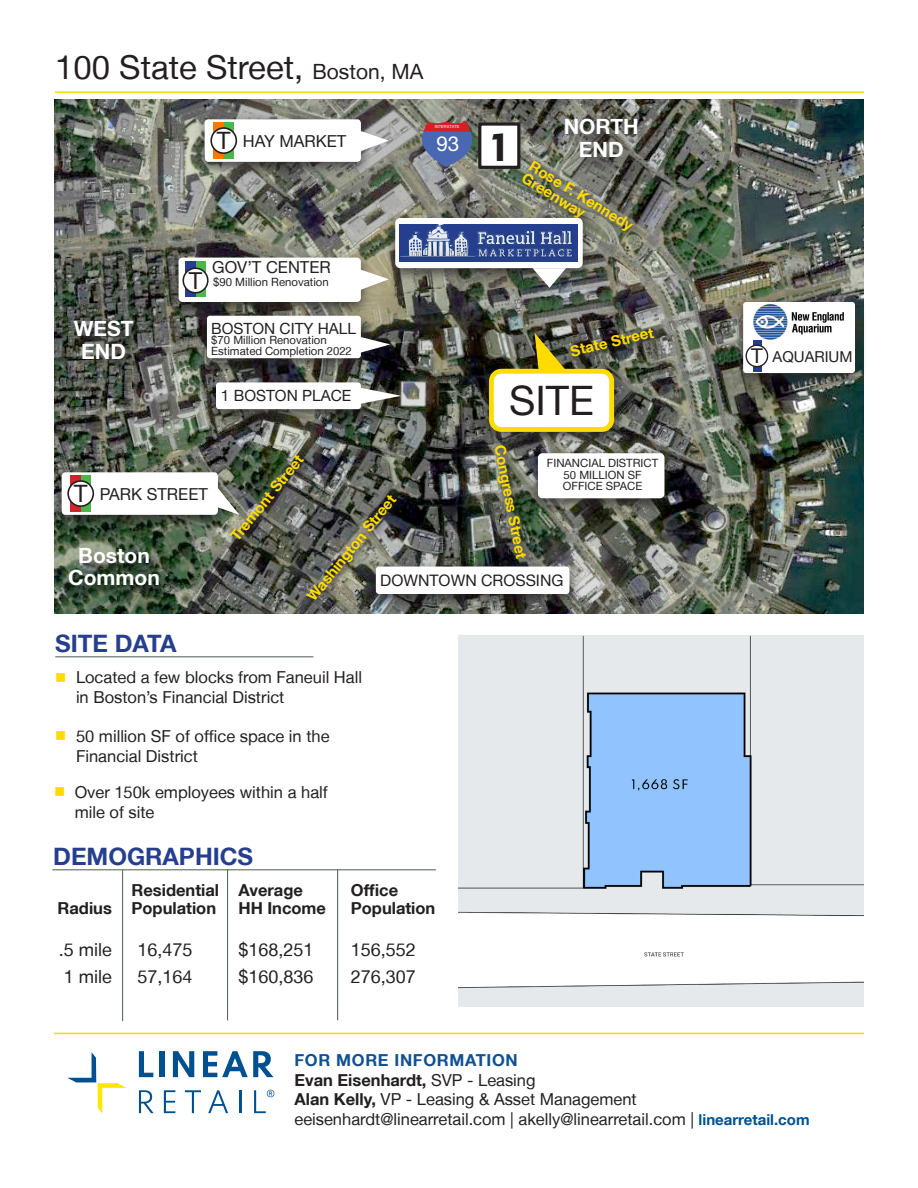
<style>
.page{position:relative;width:918px;height:1188px;background:#fff}
.page>*{position:absolute;margin:0;border:0;box-sizing:border-box;transform-origin:0 0}
.t1{font:700 42.6px "Agenda";color:#231f20}
.t2{font:40.65px "Helvetica Neue LT";color:#231f20}
.t3{font:33px "Helvetica Neue LT";color:#231f20}
.t4{font:700 24px "Helvetica Neue LT";color:#253f8e}
.t5{font:24px "Helvetica Neue LT";color:#231f20}
.t6{font:23.4px "Helvetica Neue LT";color:#231f20}
.t7{font:700 21px/22.5px "Helvetica Neue LT";color:#fff;text-align:center}
.t8{font:20.7px "Helvetica Neue LT";color:#fff}
.t9{font:20.4px "Helvetica Neue LT";color:#231f20}
.t10{font:19.5px "Helvetica Neue LT";color:#fff}
.t11{font:18px "Helvetica Neue LT";color:#231f20}
.t12{font:16.5px/19.8px "Helvetica Neue LT";color:#231f20}
.t13{font:700 16.5px/18px "Helvetica Neue LT";color:#231f20}
.t14{font:700 16.5px/19.5px "Helvetica Neue LT";letter-spacing:.04em;color:#115091}
.t15{font:15.9px "Helvetica Neue LT";color:#231f20}
.t16{font:15.45px "Helvetica Neue LT";color:#231f20}
.t17{font:700 15px/14.4px "Helvetica Neue LT";color:#ffdc01}
.t18{font:15px "Helvetica Neue LT";color:#231f20}
.t19{font:15px "Wingdings";color:#ffdc01}
.t20{font:11.4px "Helvetica Neue LT";color:#231f20}
.t21{font:4.2px "Helvetica Neue LT";color:#fff}
.s1{font-size:21px}
.s2{color:#231f20}
.s3{font-weight:400;color:#231f20}
.s4{font-weight:700}
.s5{font-weight:700;font-size:15px;color:#005090}
</style>
<div class="page">
<hr style="left:55px;top:91px;width:809px;height:2px;background:#ffdc01">
<img style="left:55px;top:100px;width:809px;height:513px">
<hr style="left:52px;top:869px;width:384px;height:1px;background:#4b5a52">
<hr style="left:122px;top:870px;width:1px;height:151px;background:#4b5a52">
<hr style="left:227px;top:869px;width:1px;height:151px;background:#4b5a52">
<hr style="left:337px;top:869px;width:1px;height:151px;background:#4b5a52">
<div style="left:478px;top:362px;width:148px;height:86px;background:#231f20;opacity:.75"></div>
<div style="left:491px;top:371px;width:121px;height:58px;background:#fff;border-radius:10px"></div>
<div style="left:489px;top:369px;width:125px;height:63px;border:5px solid #ffdc01;border-radius:10px"></div>
<hr style="left:55px;top:656px;width:258px;height:1px;background:#4b5a52">
<svg style="left:422px;top:122px;width:50px;height:45px;background:#70648e"></svg>
<div style="left:480px;top:124px;width:39px;height:43px;background:#fff"></div>
<div style="left:478px;top:122px;width:42px;height:47px;border:3px solid #231f20"></div>
<div style="left:518px;top:157px;width:126px;height:84px;background:#231f20;opacity:.75"></div>
<div style="left:384px;top:211px;width:211px;height:73px;background:#231f20;opacity:.75"></div>
<div style="left:395px;top:218px;width:188px;height:50px;background:#fff;border-radius:5px"></div>
<div style="left:400px;top:224px;width:178px;height:38px;background:#253f8e"></div>
<img style="left:400px;top:224px;width:172px;height:33px">
<div style="left:196px;top:309px;width:177px;height:66px;background:#231f20;opacity:.75"></div>
<div style="left:207px;top:316px;width:154px;height:42px;background:#fff;border-radius:3px"></div>
<div style="left:732px;top:295px;width:135px;height:94px;background:#231f20;opacity:.75"></div>
<div style="left:743px;top:302px;width:112px;height:71px;background:#fff;border-radius:3px"></div>
<img style="left:753px;top:304px;width:91px;height:36px">
<svg style="left:753px;top:340px;width:9px;height:31px"></svg>
<div style="left:746px;top:345px;width:22px;height:22px;background:#fff;border-radius:50%"></div>
<div style="left:746px;top:345px;width:22px;height:22px;border:1px solid #231f20;border-radius:50%"></div>
<div style="left:68px;top:315px;width:84px;height:63px;background:#231f20;opacity:.75"></div>
<div style="left:558px;top:113px;width:98px;height:63px;background:#231f20;opacity:.75"></div>
<div style="left:365px;top:560px;width:216px;height:50px;background:#231f20;opacity:.75"></div>
<div style="left:376px;top:567px;width:194px;height:27px;background:#fff;border-radius:3px"></div>
<div style="left:527px;top:446px;width:149px;height:68px;background:#231f20;opacity:.75"></div>
<div style="left:538px;top:453px;width:126px;height:45px;background:#fff;border-radius:4px"></div>
<div style="left:167px;top:251px;width:206px;height:67px;background:#231f20;opacity:.75"></div>
<div style="left:179px;top:258px;width:182px;height:44px;background:#fff;border-radius:4px"></div>
<div style="left:195px;top:261px;width:10px;height:35px;background:#4cb64c"></div>
<div style="left:185px;top:261px;width:10px;height:35px;background:#253f8e"></div>
<div style="left:183px;top:268px;width:25px;height:25px;background:#fff;border-radius:50%"></div>
<div style="left:183px;top:267px;width:26px;height:27px;border:2px solid #231f20;border-radius:50%"></div>
<div style="left:64px;top:542px;width:115px;height:63px;background:#231f20;opacity:.75"></div>
<div style="left:226px;top:451px;width:89px;height:99px;background:#231f20;opacity:.75"></div>
<div style="left:302px;top:491px;width:105px;height:119px;background:#231f20;opacity:.75"></div>
<div style="left:567px;top:324px;width:98px;height:43px;background:#231f20;opacity:.75"></div>
<div style="left:491px;top:441px;width:45px;height:129px;background:#231f20;opacity:.75"></div>
<div style="left:193px;top:112px;width:180px;height:66px;background:#231f20;opacity:.75"></div>
<svg style="left:205px;top:119px;width:184px;height:43px"></svg>
<svg style="left:360px;top:268px;width:29px;height:23px"></svg>
<svg style="left:360px;top:336px;width:30px;height:17px"></svg>
<div style="left:205px;top:375px;width:168px;height:50px;background:#231f20;opacity:.75"></div>
<div style="left:216px;top:382px;width:145px;height:27px;background:#fff;border-radius:3px"></div>
<svg style="left:360px;top:387px;width:41px;height:17px"></svg>
<svg style="left:533px;top:268px;width:33px;height:20px"></svg>
<div style="left:50px;top:465px;width:180px;height:66px;background:#231f20;opacity:.75"></div>
<svg style="left:62px;top:472px;width:177px;height:43px"></svg>
<svg style="left:535px;top:333px;width:31px;height:37px"></svg>
<hr style="left:54px;top:1033px;width:810px;height:1px;background:#ffdc01">
<svg style="left:139px;top:1051px;width:14px;height:26px"></svg>
<div style="left:159px;top:1051px;width:5px;height:26px;background:#005090"></div>
<svg style="left:173px;top:1051px;width:21px;height:26px"></svg>
<svg style="left:203px;top:1051px;width:70px;height:26px"></svg>
<svg style="left:139px;top:1090px;width:15px;height:23px"></svg>
<svg style="left:164px;top:1090px;width:11px;height:23px"></svg>
<svg style="left:185px;top:1090px;width:16px;height:23px"></svg>
<svg style="left:208px;top:1090px;width:20px;height:23px"></svg>
<hr style="left:239px;top:1090px;width:2px;height:23px;background:#005090">
<svg style="left:254px;top:1090px;width:20px;height:23px"></svg>
<svg style="left:67px;top:1052px;width:60px;height:61px"></svg>
<img style="left:459px;top:635px;width:405px;height:371px">
<p class="t3" style="left:55px;top:48px;width:370px">100 State Street, <span class="s1">Boston, MA</span></p>
<p class="t21" style="left:435px;top:124px;width:26px">INTERSTATE</p>
<p class="t7" style="left:74px;top:317px;width:61px">WEST</p>
<p class="t7" style="left:81px;top:340px;width:46px">END</p>
<p class="t5" style="left:217px;top:126px;width:15px">T</p>
<p class="t12" style="left:243px;top:131px;width:105px">HAY MARKET</p>
<p class="t12" style="left:212px;top:257px;width:120px">GOV’T CENTER</p>
<p class="t6" style="left:189px;top:267px;width:15px">T</p>
<p class="t20" style="left:213px;top:275px;width:117px">$90 Million Renovation</p>
<p class="t16" style="left:211px;top:320px;width:146px">BOSTON CITY HALL</p>
<p class="t20" style="left:211px;top:333px;width:117px">$70 Million Renovation</p>
<p class="t20" style="left:211px;top:345px;width:142px">Estimated Completion 2022</p>
<p class="t16" style="left:221px;top:387px;width:132px">1 BOSTON PLACE</p>
<p class="t10" style="left:430px;top:129px;width:34px">495</p>
<p class="t8" style="left:436px;top:132px;width:24px">93</p>
<p class="t1" style="left:492px;top:124px;width:15px">1</p>
<p class="t7" style="left:564px;top:115px;width:77px">NORTH</p>
<p class="t7" style="left:579px;top:138px;width:46px">END</p>
<p class="t17" style="left:535px;top:158px;width:120px;rotate:32deg">Rose F. Kennedy<br>Greenway</p>
<p class="t17" style="left:569px;top:344px;width:86px;rotate:-13deg">State Street</p>
<p class="t2" style="left:509px;top:376px;width:86px">SITE</p>
<p class="t5" style="left:74px;top:479px;width:15px">T</p>
<p class="t12" style="left:100px;top:484px;width:110px">PARK STREET</p>
<p class="t7" style="left:68px;top:544px;width:93px">Boston<br>Common</p>
<p class="t17" style="left:507px;top:444px;width:117px;rotate:79deg">Congress Street</p>
<p class="t17" style="left:228px;top:534px;width:108px;rotate:-51deg">Tremont Street</p>
<p class="t20" style="left:547px;top:457px;width:113px">FINANCIAL DISTRICT</p>
<p class="t20" style="left:564px;top:468px;width:80px">50 MILLION SF</p>
<p class="t20" style="left:563px;top:479px;width:81px">OFFICE SPACE</p>
<p class="t17" style="left:304px;top:594px;width:133px;rotate:-51deg">Washington Street</p>
<p class="t15" style="left:380px;top:571px;width:185px">DOWNTOWN CROSSING</p>
<p class="t4" style="left:55px;top:629px;width:123px">SITE DATA</p>
<p class="t12" style="left:76px;top:667px;width:288px">Located a few blocks from Faneuil Hall</p>
<p class="t12" style="left:76px;top:687px;width:210px">in Boston’s Financial District</p>
<p class="t19" style="left:55px;top:670px;width:13px">■</p>
<p class="t19" style="left:55px;top:728px;width:13px">■</p>
<p class="t19" style="left:54px;top:783px;width:13px">■</p>
<p class="t12" style="left:76px;top:726px;width:255px">50 million SF of office space in the<br>Financial District</p>
<p class="t12" style="left:75px;top:782px;width:255px">Over 150k employees within a half mile of site</p>
<p class="t4" style="left:53px;top:841px;width:201px">DEMOGRAPHICS</p>
<p class="t13" style="left:58px;top:899px;width:56px">Radius</p>
<p class="t11" style="left:59px;top:938px;width:55px">.5 mile</p>
<p class="t11" style="left:64px;top:965px;width:50px">1 mile</p>
<p class="t13" style="left:132px;top:880px;width:89px">Residential<br>Population</p>
<p class="t13" style="left:238px;top:881px;width:66px">Average</p>
<p class="t13" style="left:238px;top:899px;width:89px">HH Income</p>
<p class="t11" style="left:238px;top:938px;width:77px">$168,251</p>
<p class="t11" style="left:238px;top:965px;width:77px">$160,836</p>
<p class="t11" style="left:138px;top:938px;width:57px">16,475</p>
<p class="t11" style="left:138px;top:965px;width:57px">57,164</p>
<p class="t13" style="left:351px;top:880px;width:49px">Office</p>
<p class="t13" style="left:351px;top:898px;width:86px">Population</p>
<p class="t11" style="left:351px;top:938px;width:67px">156,552</p>
<p class="t11" style="left:351px;top:965px;width:67px">276,307</p>
<p class="t9" style="left:751px;top:344px;width:13px">T</p>
<p class="t18" style="left:773px;top:348px;width:81px">AQUARIUM</p>
<p class="t14" style="left:295px;top:1050px;width:243px">FOR MORE INFORMATION<br><span class="s2">Evan Eisenhardt,</span> <span class="s3">SVP - Leasing</span></p>
<p class="t12" style="left:295px;top:1089px;width:517px"><span class="s4">Alan Kelly,</span> VP - Leasing &amp; Asset Management eeisenhardt@linearretail.com | akelly@linearretail.com | <span class="s5">linearretail.com</span></p>
</div>
